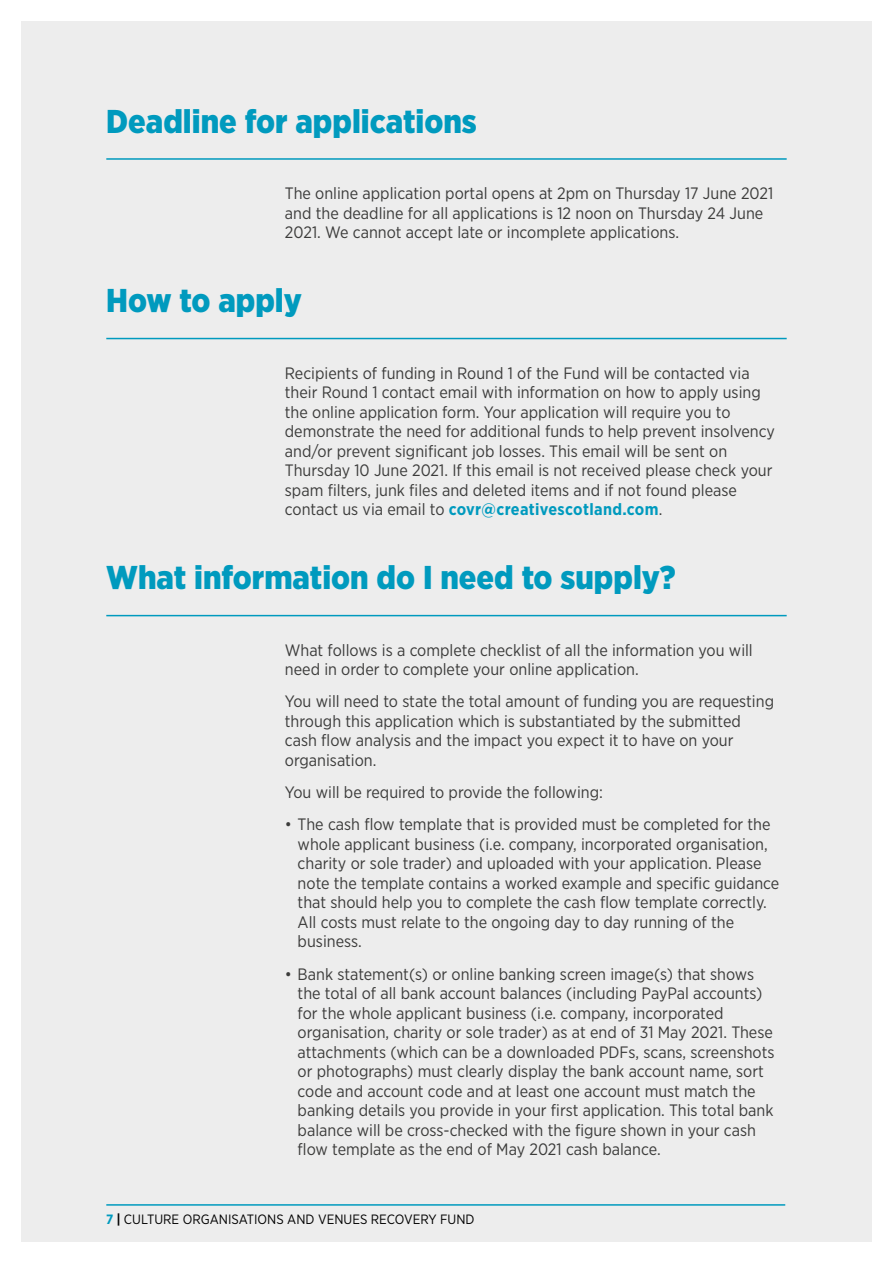
<style>
.page{position:relative;width:893px;height:1263px;background:#fff}
.page>*{position:absolute;margin:0;border:0;box-sizing:border-box;transform-origin:0 0}
.t1{font:900 33px "Gotham Narrow";color:#009abe}
.t2{font:16.5px/19.5px "Gotham Narrow";color:#3c3c3b}
.t3{font:13.5px "Gotham Narrow";color:#000}
.s1{font-weight:700;color:#009abe}
.s2{font-weight:700}
</style>
<div class="page">
<div style="left:21px;top:21px;width:851px;height:1221px;background:#ededed"></div>
<hr style="left:106px;top:1204px;width:679px;height:2px;background:#009abe">
<hr style="left:106px;top:158px;width:681px;height:2px;background:#009abe">
<hr style="left:106px;top:338px;width:681px;height:1px;background:#009abe">
<hr style="left:106px;top:615px;width:681px;height:1px;background:#009abe">
<h1 class="t1" style="left:106px;top:99px;width:372px">Deadline for applications</h1>
<p class="t2" style="left:285px;top:183px;width:490px">The online application portal opens at 2pm on Thursday 17 June 2021 and the deadline for all applications is 12 noon on Thursday 24 June<br>2021. We cannot accept late or incomplete applications.</p>
<h1 class="t1" style="left:106px;top:279px;width:197px">How to apply</h1>
<p class="t2" style="left:285px;top:363px;width:492px">Recipients of funding in Round 1 of the Fund will be contacted via their Round 1 contact email with information on how to apply using the online application form. Your application will require you to demonstrate the need for additional funds to help prevent insolvency and/or prevent significant job losses. This email will be sent on Thursday 10 June 2021. If this email is not received please check your spam filters, junk files and deleted items and if not found please contact us via email to <span class="s1">covr@creativescotland.com</span>.</p>
<h1 class="t1" style="left:106px;top:556px;width:571px">What information do I need to supply?</h1>
<p class="t2" style="left:285px;top:640px;width:469px">What follows is a complete checklist of all the information you will need in order to complete your online application.</p>
<p class="t2" style="left:285px;top:691px;width:491px">You will need to state the total amount of funding you are requesting through this application which is substantiated by the submitted cash flow analysis and the impact you expect it to have on your organisation.</p>
<p class="t2" style="left:285px;top:782px;width:320px">You will be required to provide the following:</p>
<p class="t2" style="left:298px;top:814px;width:483px;text-indent:-13px">• The cash flow template that is provided must be completed for the whole applicant business (i.e. company, incorporated organisation, charity or sole trader) and uploaded with your application. Please note the template contains a worked example and specific guidance that should help you to complete the cash flow template correctly.<br>All costs must relate to the ongoing day to day running of the business.</p>
<p class="t2" style="left:298px;top:964px;width:478px;text-indent:-13px">• Bank statement(s) or online banking screen image(s) that shows the total of all bank account balances (including PayPal accounts) for the whole applicant business (i.e. company, incorporated organisation, charity or sole trader) as at end of 31 May 2021. These attachments (which can be a downloaded PDFs, scans, screenshots or photographs) must clearly display the bank account name, sort code and account code and at least one account must match the banking details you provide in your first application. This total bank balance will be cross-checked with the figure shown in your cash flow template as the end of May 2021 cash balance.</p>
<p class="t3" style="left:106px;top:1211px;width:370px"><span class="s1">7</span> <span class="s2">|</span> CULTURE ORGANISATIONS AND VENUES RECOVERY FUND</p>
</div>
